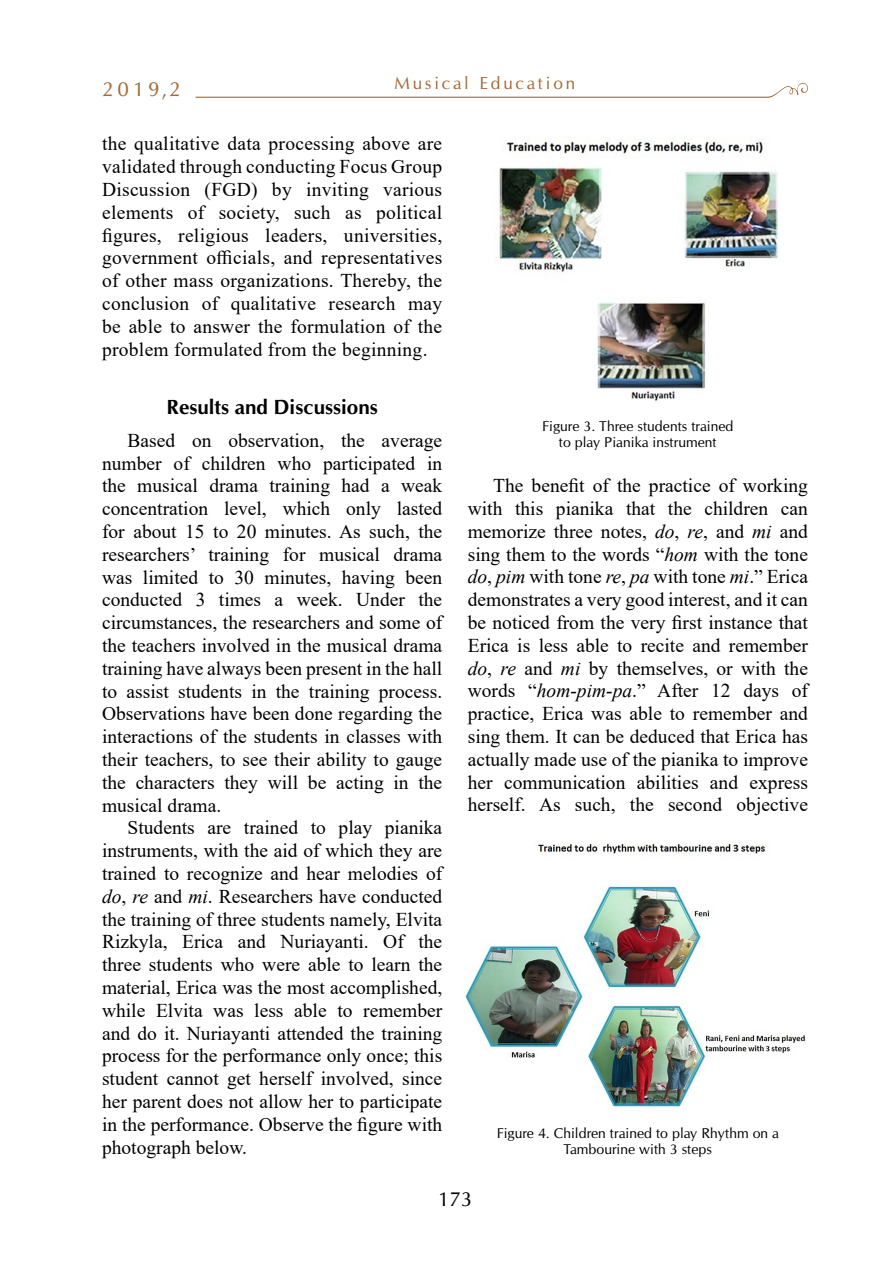
<style>
.page{position:relative;width:893px;height:1263px;background:#fff}
.page>*{position:absolute;margin:0;border:0;box-sizing:border-box;transform-origin:0 0}
.Текст{font:19.5px/22.8px "Times New Roman";color:#000;text-align:justify}
.Глава1{font:700 19.5px "Opium New C";color:#000}
.t1{font:19.5px "Opium New C";color:#a26a37}
.t2{font:19.5px "Opium New C";color:#000}
.t3{font:16.5px "Opium New C";letter-spacing:.17em;color:#a26a37}
.Фото{font:13.5px/16.2px "Opium New C";color:#000;text-align:center}
.s1{font-style:italic}
</style>
<div class="page">
<hr style="left:196px;top:97px;width:572px;height:1px;background:#a26a37">
<svg style="left:768px;top:83px;width:40px;height:15px"></svg>
<img style="left:499px;top:136px;width:280px;height:265px">
<img style="left:463px;top:842px;width:342px;height:267px">
<p class="t1" style="left:102px;top:77px;width:80px">2019,2</p>
<p class="t3" style="left:394px;top:72px;width:182px">Musical Education</p>
<p class="Текст" style="left:102px;top:132px;width:342px">the qualitative data processing above are validated through conducting Focus Group Discussion (FGD) by inviting various elements of society, such as political figures, religious leaders, universities, government officials, and representatives of other mass organizations. Thereby, the conclusion of qualitative research may be able to answer the formulation of the problem formulated from the beginning.</p>
<p class="Глава1" style="left:166px;top:395px;width:213px">Results and Discussions</p>
<p class="Текст" style="left:102px;top:428px;width:342px;text-indent:26px">Based on observation, the average number of children who participated in the musical drama training had a weak concentration level, which only lasted for about 15 to 20 minutes. As such, the researchers’ training for musical drama was limited to 30 minutes, having been conducted 3 times a week. Under the circumstances, the researchers and some of the teachers involved in the musical drama training have always been present in the hall to assist students in the training process.<br>Observations have been done regarding the interactions of the students in classes with their teachers, to see their ability to gauge the characters they will be acting in the musical drama.</p>
<p class="Текст" style="left:102px;top:816px;width:342px;text-indent:26px">Students are trained to play pianika instruments, with the aid of which they are trained to recognize and hear melodies of <span class="s1">do</span>, <span class="s1">re</span> and <span class="s1">mi</span>. Researchers have conducted the training of three students namely, Elvita Rizkyla, Erica and Nuriayanti. Of the three students who were able to learn the material, Erica was the most accomplished, while Elvita was less able to remember and do it. Nuriayanti attended the training process for the performance only once; this student cannot get herself involved, since her parent does not allow her to participate in the performance. Observe the figure with photograph below.</p>
<p class="Фото" style="left:542px;top:418px;width:193px">Figure 3. Three students trained to play Pianika instrument</p>
<p class="Текст" style="left:468px;top:474px;width:342px;text-indent:26px">The benefit of the practice of working with this pianika that the children can memorize three notes, <span class="s1">do</span>, <span class="s1">re</span>, and <span class="s1">mi</span> and sing them to the words “<span class="s1">hom</span> with the tone <span class="s1">do</span>, <span class="s1">pim</span> with tone <span class="s1">re</span>, <span class="s1">pa</span> with tone <span class="s1">mi</span>.” Erica demonstrates a very good interest, and it can be noticed from the very first instance that Erica is less able to recite and remember <span class="s1">do</span>, <span class="s1">re</span> and <span class="s1">mi</span> by themselves, or with the words “<span class="s1">hom-pim-pa</span>.” After 12 days of practice, Erica was able to remember and sing them. It can be deduced that Erica has actually made use of the pianika to improve her communication abilities and express herself. As such, the second objective</p>
<p class="Фото" style="left:497px;top:1125px;width:284px">Figure 4. Children trained to play Rhythm on a<br>Tambourine with 3 steps</p>
<p class="t2" style="left:438px;top:1187px;width:36px">173</p>
</div>
